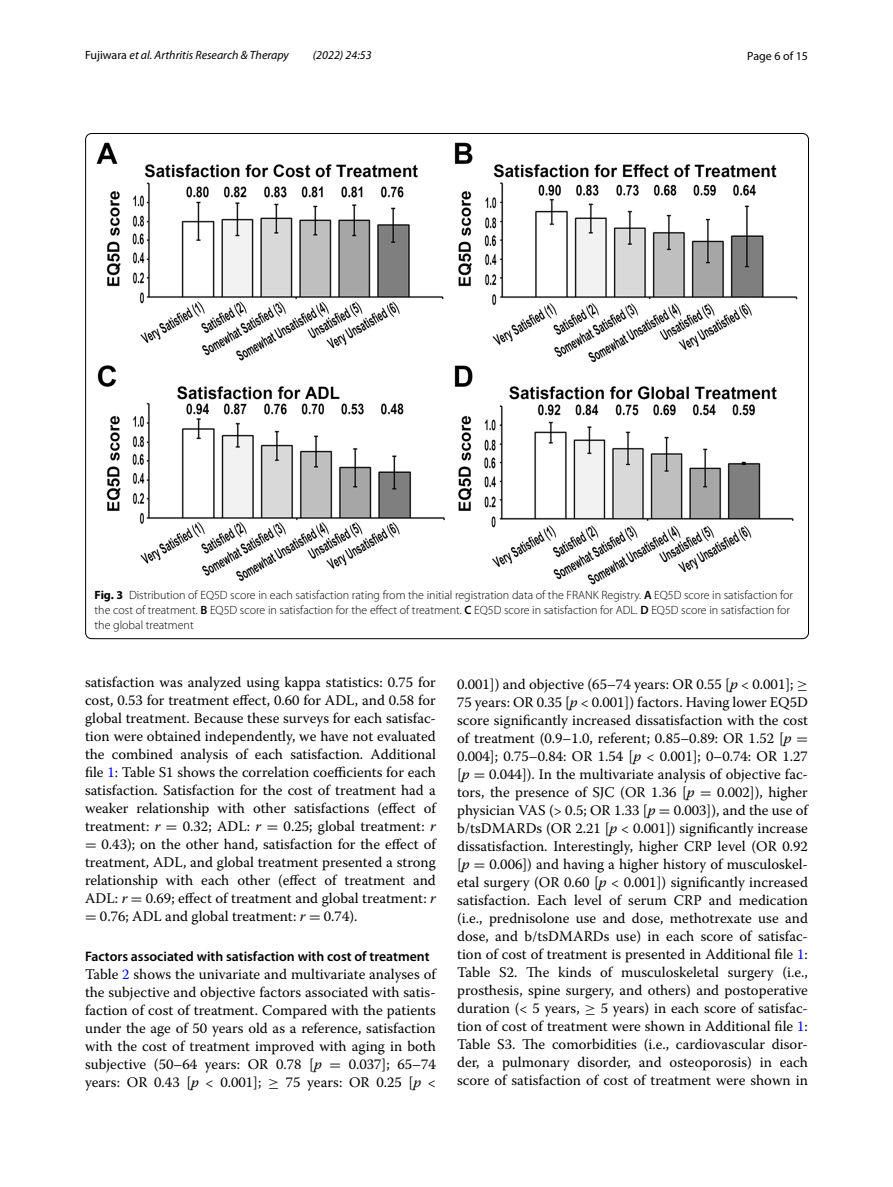
<style>
.page{position:relative;width:893px;height:1187px;background:#fff}
.page>*{position:absolute;margin:0;border:0;box-sizing:border-box;transform-origin:0 0}
.t1{font:14.7px/18px "Warnock Pro";color:#000;text-align:justify}
.t2{font:600 13.8px "Myriad Pro";color:#000}
.t3{font:300 12px/15px "Myriad Pro";color:#000}
.t4{font:italic 12px "Myriad Pro";color:#000}
.t5{font:12px "Myriad Pro";color:#000}
.s1{font-style:normal}
.s2{font-weight:700}
.s3{font-weight:600}
.s4{color:#00f}
.s5{font-style:italic}
.s6{font-family:"MTSY"}
</style>
<div class="page">
<img style="left:97px;top:142px;width:700px;height:442px">
<p class="t4" style="left:85px;top:48px;width:205px"><span class="s1">Fujiwara</span> et al. Arthritis Research &amp; Therapy</p>
<p class="t4" style="left:313px;top:48px;width:60px">(2022) 24:53</p>
<p class="t5" style="left:747px;top:48px;width:62px">Page 6 of 15</p>
<p class="t3" style="left:95px;top:588px;width:700px"><span class="s2">Fig. 3</span> Distribution of EQ5D score in each satisfaction rating from the initial registration data of the FRANK Registry. <span class="s3">A</span> EQ5D score in satisfaction for the cost of treatment. <span class="s3">B</span> EQ5D score in satisfaction for the effect of treatment. <span class="s3">C</span> EQ5D score in satisfaction for ADL. <span class="s3">D</span> EQ5D score in satisfaction for the global treatment</p>
<p class="t1" style="left:85px;top:673px;width:352px">satisfaction was analyzed using kappa statistics: 0.75 for cost, 0.53 for treatment effect, 0.60 for ADL, and 0.58 for global treatment. Because these surveys for each satisfac&shy;tion were obtained independently, we have not evaluated the combined analysis of each satisfaction. Additional file <span class="s4">1</span>: Table S1 shows the correlation coefficients for each satisfaction. Satisfaction for the cost of treatment had a weaker relationship with other satisfactions (effect of treatment: <span class="s5">r</span> <span class="s6">=</span> 0.32; ADL: <span class="s5">r</span> <span class="s6">=</span> 0.25; global treatment: <span class="s5">r </span><span class="s6">=</span> 0.43); on the other hand, satisfaction for the effect of treatment, ADL, and global treatment presented a strong relationship with each other (effect of treatment and ADL: <span class="s5">r</span> <span class="s6">=</span> 0.69; effect of treatment and global treatment: <span class="s5">r </span><span class="s6">=</span> 0.76; ADL and global treatment: <span class="s5">r</span> <span class="s6">=</span> 0.74).</p>
<p class="t2" style="left:85px;top:947px;width:346px">Factors associated with satisfaction with cost of treatment</p>
<p class="t1" style="left:85px;top:964px;width:352px">Table <span class="s4">2</span> shows the univariate and multivariate analyses of the subjective and objective factors associated with satis&shy;faction of cost of treatment. Compared with the patients under the age of 50 years old as a reference, satisfaction with the cost of treatment improved with aging in both subjective (50–64 years: OR 0.78 [<span class="s5">p</span> <span class="s6">=</span> 0.037]; 65–74 years: OR 0.43 [<span class="s5">p</span> &lt; 0.001]; <span class="s6">≥</span> 75 years: OR 0.25 [<span class="s5">p</span> &lt;</p>
<p class="t1" style="left:457px;top:675px;width:352px">0.001]) and objective (65–74 years: OR 0.55 [<span class="s5">p</span> &lt; 0.001]; <span class="s6">≥ </span>75 years: OR 0.35 [<span class="s5">p</span> &lt; 0.001]) factors. Having lower EQ5D score significantly increased dissatisfaction with the cost of treatment (0.9–1.0, referent; 0.85–0.89: OR 1.52 [<span class="s5">p</span> <span class="s6">= </span>0.004]; 0.75–0.84: OR 1.54 [<span class="s5">p</span> &lt; 0.001]; 0–0.74: OR 1.27 [<span class="s5">p</span> <span class="s6">=</span> 0.044]). In the multivariate analysis of objective fac&shy;tors, the presence of SJC (OR 1.36 [<span class="s5">p</span> <span class="s6">=</span> 0.002]), higher physician VAS (&gt; 0.5; OR 1.33 [<span class="s5">p</span> <span class="s6">=</span> 0.003]), and the use of b/tsDMARDs (OR 2.21 [<span class="s5">p</span> &lt; 0.001]) significantly increase dissatisfaction. Interestingly, higher CRP level (OR 0.92 [<span class="s5">p</span> <span class="s6">=</span> 0.006]) and having a higher history of musculoskel&shy;etal surgery (OR 0.60 [<span class="s5">p</span> &lt; 0.001]) significantly increased satisfaction. Each level of serum CRP and medication (i.e., prednisolone use and dose, methotrexate use and dose, and b/tsDMARDs use) in each score of satisfac&shy;tion of cost of treatment is presented in Additional file <span class="s4">1</span>:<br>Table S2. The kinds of musculoskeletal surgery (i.e., prosthesis, spine surgery, and others) and postoperative duration (&lt; 5 years, <span class="s6">≥</span> 5 years) in each score of satisfac&shy;tion of cost of treatment were shown in Additional file <span class="s4">1</span>:<br>Table S3. The comorbidities (i.e., cardiovascular disor&shy;der, a pulmonary disorder, and osteoporosis) in each score of satisfaction of cost of treatment were shown in</p>
</div>
